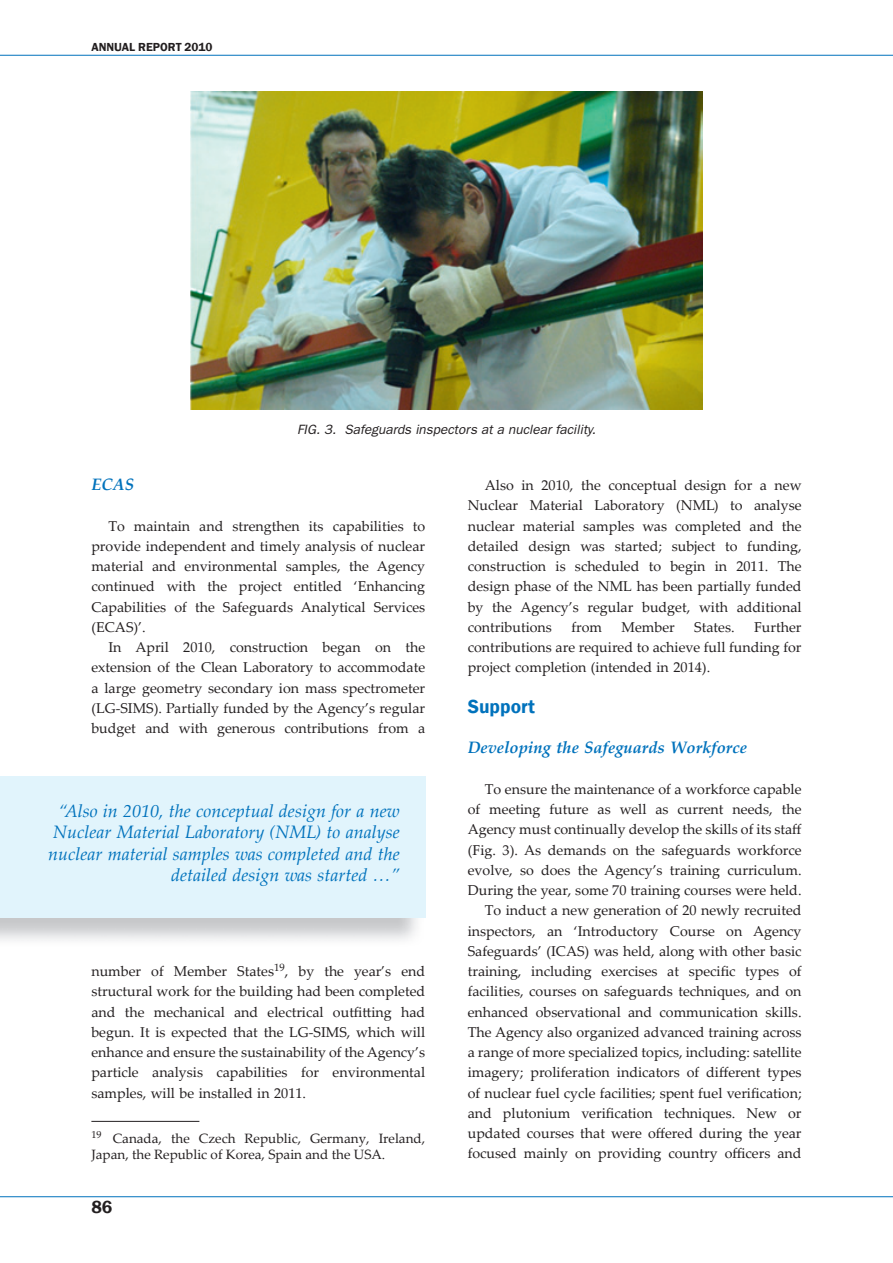
<style>
.page{position:relative;width:893px;height:1263px;background:#fff}
.page>*{position:absolute;margin:0;border:0;box-sizing:border-box;transform-origin:0 0}
.t1{font:600 19.5px "Franklin Gothic";color:#0072bc}
.t2{font:italic 18px/21.6px "Palatino Linotype";color:#0072bc;text-align:right}
.t3{font:600 18px "Franklin Gothic";color:#231f20}
.t4{font:italic 700 16.5px "Palatino Linotype";color:#0072bc}
.t5{font:14.25px/20.2px "Palatino Linotype";color:#231f20;text-align:justify}
.t6{font:13.5px/16.2px "Palatino Linotype";color:#231f20}
.t7{font:italic 13.5px "Franklin Gothic";color:#231f20}
.t8{font:600 12px "Franklin Gothic";color:#231f20}
</style>
<div class="page">
<hr style="left:0;top:55px;width:893px;height:1px;background:#0072bc">
<hr style="left:0;top:1196px;width:893px;height:1px;background:#0072bc">
<hr style="left:91px;top:1121px;width:108px;height:1px;background:#231f20">
<div style="left:0;top:776px;width:425px;height:141px;background:#e1f4fc"></div>
<img style="left:191px;top:91px;width:511px;height:318px">
<p class="t8" style="left:91px;top:39px;width:123px">ANNUAL RePORT 2010</p>
<p class="t7" style="left:297px;top:421px;width:300px">FIG. 3. Safeguards inspectors at a nuclear facility.</p>
<p class="t4" style="left:91px;top:473px;width:44px">ECAS</p>
<p class="t5" style="left:91px;top:515px;width:335px;text-indent:17px">To maintain and strengthen its capabilities to provide independent and timely analysis of nuclear material and environmental samples, the Agency continued with the project entitled ‘Enhancing Capabilities of the Safeguards Analytical Services (ECAS)’ .</p>
<p class="t5" style="left:91px;top:636px;width:335px;text-indent:17px">In April 2010, construction began on the extension of the Clean Laboratory to accommodate a large geometry secondary ion mass spectrometer (LG-SIMS) . Partially funded by the Agency’s regular budget and with generous contributions from a</p>
<p class="t2" style="left:48px;top:799px;width:353px">“Also in 2010, the conceptual design for a new Nuclear Material Laboratory (NML) to analyse nuclear material samples was completed and the detailed design was started …”</p>
<p class="t5" style="left:91px;top:960px;width:335px">number of Member States<sup>19</sup>, by the year’s end structural work for the building had been completed and the mechanical and electrical outfitting had begun . It is expected that the LG-SIMS, which will enhance and ensure the sustainability of the Agency’s particle analysis capabilities for environmental samples, will be installed in 2011 .</p>
<p class="t6" style="left:91px;top:1129px;width:335px"><sup>19</sup> Canada, the Czech Republic, Germany, Ireland,<br>Japan, the Republic of Korea, Spain and the USA .</p>
<p class="t3" style="left:91px;top:1196px;width:23px">86</p>
<p class="t5" style="left:468px;top:474px;width:335px;text-indent:17px">Also in 2010, the conceptual design for a new Nuclear Material Laboratory (NML) to analyse nuclear material samples was completed and the detailed design was started; subject to funding, construction is scheduled to begin in 2011 . The design phase of the NML has been partially funded by the Agency’s regular budget, with additional contributions</p>
<p class="t5" style="left:571px;top:616px;width:32px">from</p>
<p class="t5" style="left:621px;top:616px;width:55px">Member</p>
<p class="t5" style="left:694px;top:616px;width:42px">States .</p>
<p class="t5" style="left:468px;top:616px;width:335px;text-indent:286px">Further contributions are required to achieve full funding for project completion (intended in 2014) .</p>
<h1 class="t1" style="left:468px;top:694px;width:69px">Support</h1>
<p class="t4" style="left:468px;top:736px;width:281px">Developing the Safeguards Workforce</p>
<p class="t5" style="left:468px;top:778px;width:335px;text-align:right">To ensure the maintenance of a workforce capable<br>of meeting future as well as current needs, the Agency must continually develop the skills of its staff (Fig . 3) . As demands on the safeguards workforce evolve, so does the Agency’s training curriculum .<br>During the year, some 70 training courses were held .<br>To induct a new generation of 20 newly recruited inspectors, an ‘Introductory Course on Agency Safeguards’ (ICAS) was held, along with other basic training, including exercises at specific types of facilities, courses on safeguards techniques, and on enhanced observational and communication skills .<br>The Agency also organized advanced training across a range of more specialized topics, including: satellite imagery; proliferation indicators of different types of nuclear fuel cycle facilities; spent fuel verification; and plutonium verification techniques . New or updated courses that were offered during the year focused mainly on providing country offi cers and</p>
</div>
